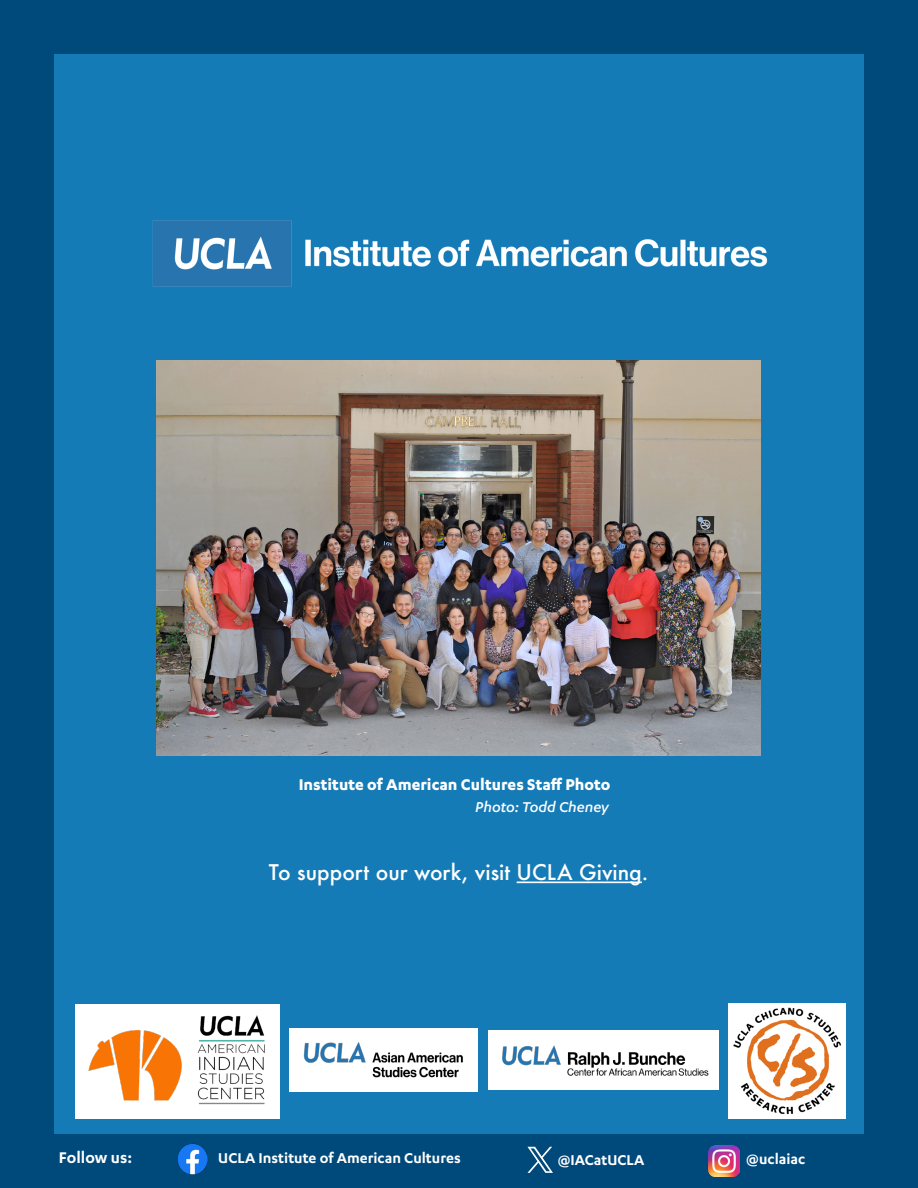
<style>
.page{position:relative;width:918px;height:1188px;background:#00497b}
.page>*{position:absolute;margin:0;border:0;box-sizing:border-box;transform-origin:0 0}
.t1{font:500 21px "Futura";color:#fff}
.t2{font:700 18px "Karbon";color:#fff}
.t3{font:600 18px "Karbon";color:#fff}
.t4{font:600 16.5px "Karbon";color:#fff}
.t5{font:italic 500 16.5px "Karbon";color:#fff}
</style>
<div class="page">
<div style="left:54px;top:54px;width:810px;height:1080px;background:#157bb7"></div>
<hr style="left:517px;top:882px;width:125px;height:1px;background:#fff">
<img style="left:152px;top:220px;width:616px;height:67px">
<img style="left:729px;top:1004px;width:116px;height:114px">
<img style="left:290px;top:1028px;width:188px;height:63px">
<div style="left:488px;top:1030px;width:230px;height:59px;background:#fff"></div>
<img style="left:502px;top:1045px;width:207px;height:31px">
<div style="left:75px;top:1004px;width:204px;height:115px;background:#fff"></div>
<img style="left:88px;top:1015px;width:177px;height:90px">
<img style="left:157px;top:361px;width:604px;height:395px">
<img style="left:178px;top:1144px;width:29px;height:30px">
<img style="left:708px;top:1145px;width:31px;height:31px">
<svg style="left:527px;top:1147px;width:26px;height:26px"></svg>
<p class="t2" style="left:299px;top:774px;width:313px">Institute of American Cultures Staff Photo</p>
<p class="t5" style="left:475px;top:798px;width:135px">Photo: Todd Cheney</p>
<p class="t1" style="left:269px;top:858px;width:381px">To support our work, visit UCLA Giving.</p>
<p class="t3" style="left:59px;top:1147px;width:75px">Follow us:</p>
<p class="t4" style="left:218px;top:1149px;width:244px">UCLA Institute of American Cultures</p>
<p class="t4" style="left:558px;top:1151px;width:88px">@IACatUCLA</p>
<p class="t4" style="left:746px;top:1150px;width:60px">@uclaiac</p>
</div>
